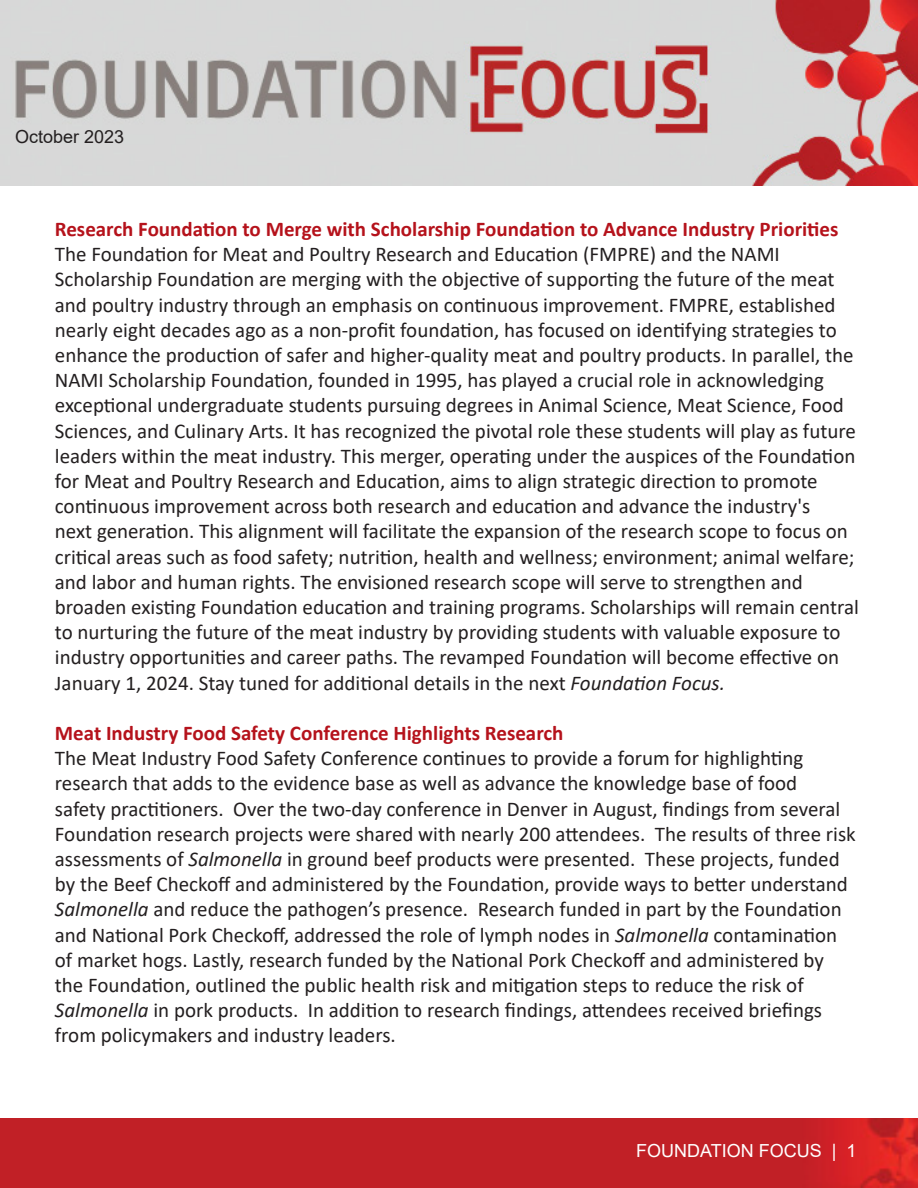
<style>
.page{position:relative;width:918px;height:1188px;background:#fff}
.page>*{position:absolute;margin:0;border:0;box-sizing:border-box;transform-origin:0 0}
.t1{font:21px/25.2px "Calibri";color:#231f20}
.t2{font:700 21px "Calibri";color:#b5121b}
.t3{font:18px "Arial";color:#fff}
.t4{font:18px "Arial";color:#231f20}
.s1{font-style:italic}
</style>
<div class="page">
<img style="left:0;top:1119px;width:918px;height:69px">
<img style="left:0;top:0;width:918px;height:186px">
<p class="t4" style="left:15px;top:124px;width:111px">October 2023</p>
<p class="t2" style="left:55px;top:214px;width:785px">Research Foundation to Merge with Scholarship Foundation to Advance Industry Priorities</p>
<p class="t1" style="left:55px;top:241px;width:806px">The Foundation for Meat and Poultry Research and Education (FMPRE) and the NAMI Scholarship Foundation are merging with the objective of supporting the future of the meat and poultry industry through an emphasis on continuous improvement. FMPRE, established nearly eight decades ago as a non-profit foundation, has focused on identifying strategies to enhance the production of safer and higher-quality meat and poultry products. In parallel, the NAMI Scholarship Foundation, founded in 1995, has played a crucial role in acknowledging exceptional undergraduate students pursuing degrees in Animal Science, Meat Science, Food Sciences, and Culinary Arts. It has recognized the pivotal role these students will play as future leaders within the meat industry. This merger, operating under the auspices of the Foundation for Meat and Poultry Research and Education, aims to align strategic direction to promote continuous improvement across both research and education and advance the industry's<br>next generation. This alignment will facilitate the expansion of the research scope to focus on critical areas such as food safety; nutrition, health and wellness; environment; animal welfare; and labor and human rights. The envisioned research scope will serve to strengthen and broaden existing Foundation education and training programs. Scholarships will remain central to nurturing the future of the meat industry by providing students with valuable exposure to industry opportunities and career paths. The revamped Foundation will become effective on January 1, 2024. Stay tuned for additional details in the next <span class="s1">Foundation Focus.</span></p>
<p class="t2" style="left:55px;top:718px;width:510px">Meat Industry Food Safety Conference Highlights Research</p>
<p class="t1" style="left:55px;top:745px;width:802px">The Meat Industry Food Safety Conference continues to provide a forum for highlighting research that adds to the evidence base as well as advance the knowledge base of food<br>safety practitioners. Over the two-day conference in Denver in August, findings from several Foundation research projects were shared with nearly 200 attendees. The results of three risk assessments of <span class="s1">Salmonella</span> in ground beef products were presented. These projects, funded by the Beef Checkoff and administered by the Foundation, provide ways to better understand <span class="s1">Salmonella</span> and reduce the pathogen’s presence. Research funded in part by the Foundation and National Pork Checkoff, addressed the role of lymph nodes in <span class="s1">Salmonella</span> contamination of market hogs. Lastly, research funded by the National Pork Checkoff and administered by the Foundation, outlined the public health risk and mitigation steps to reduce the risk of <span class="s1">Salmonella</span> in pork products. In addition to research findings, attendees received briefings from policymakers and industry leaders.</p>
<p class="t3" style="left:636px;top:1139px;width:222px">FOUNDATION FOCUS | 1</p>
</div>
